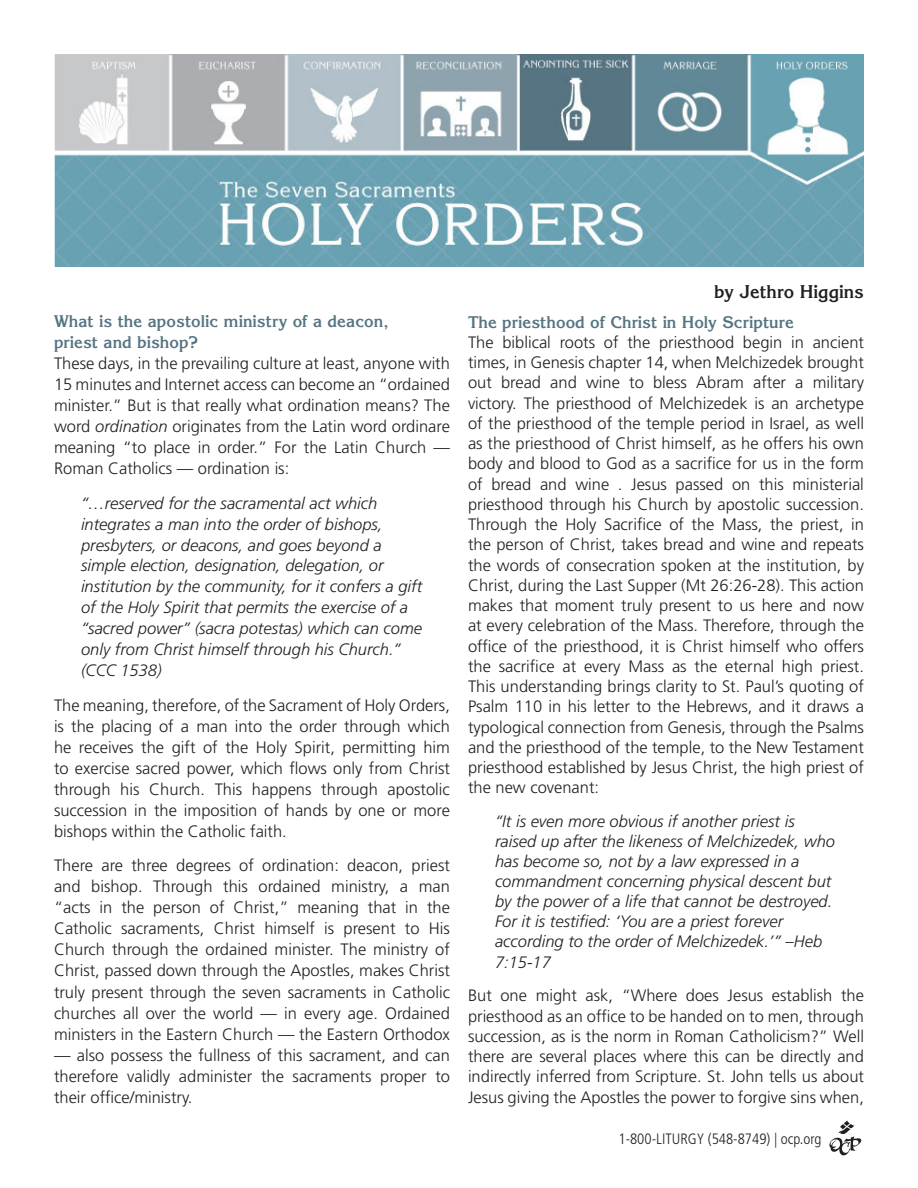
<style>
.page{position:relative;width:918px;height:1188px;background:#fff}
.page>*{position:absolute;margin:0;border:0;box-sizing:border-box;transform-origin:0 0}
.t1{font:700 18px "Korinna Std";color:#231f20}
.t2{font:300 16.5px/20.2px "Frutiger LT Std";color:#231f20;text-align:justify}
.t3{font:italic 300 16.5px/20.9px "Frutiger LT Std";color:#231f20}
.t4{font:700 16.5px/21px "Korinna Std";color:#557482}
.t5{font:300 condensed 15px "Frutiger LT Std";color:#231f20}
.s1{font-style:italic}
</style>
<div class="page">
<img style="left:829px;top:1120px;width:33px;height:36px">
<img style="left:54px;top:54px;width:810px;height:212px">
<p class="t4" style="left:54px;top:311px;width:336px">What is the apostolic ministry of a deacon, priest and bishop?</p>
<p class="t2" style="left:54px;top:353px;width:398px;line-height:21px">These days, in the prevailing culture at least, anyone with 15 minutes and Internet access can become an “ordained minister.” But is that really what ordination means? The word <span class="s1">ordination</span> originates from the Latin word ordinare meaning “to place in order.” For the Latin Church — Roman Catholics — ordination is:</p>
<p class="t3" style="left:81px;top:493px;width:343px">“…reserved for the sacramental act which integrates a man into the order of bishops, presbyters, or deacons, and goes beyond a simple election, designation, delegation, or institution by the community, for it confers a gift of the Holy Spirit that permits the exercise of a “sacred power” (sacra potestas) which can come only from Christ himself through his Church.” (CCC 1538)</p>
<p class="t2" style="left:54px;top:695px;width:398px;line-height:21px">The meaning, therefore, of the Sacrament of Holy Orders, is the placing of a man into the order through which he receives the gift of the Holy Spirit, permitting him to exercise sacred power, which flows only from Christ through his Church. This happens through apostolic succession in the imposition of hands by one or more bishops within the Catholic faith.</p>
<p class="t2" style="left:54px;top:855px;width:398px;line-height:21px">There are three degrees of ordination: deacon, priest and bishop. Through this ordained ministry, a man “acts in the person of Christ,” meaning that in the Catholic sacraments, Christ himself is present to His Church through the ordained minister. The ministry of Christ, passed down through the Apostles, makes Christ truly present through the seven sacraments in Catholic churches all over the world — in every age. Ordained ministers in the Eastern Church — the Eastern Orthodox</p>
<p class="t2" style="left:54px;top:1045px;width:398px;line-height:21px">— also possess the fullness of this sacrament, and can therefore validly administer the sacraments proper to their office/ministry.</p>
<p class="t1" style="left:714px;top:280px;width:151px">by Jethro Higgins</p>
<p class="t4" style="left:468px;top:311px;width:327px">The priesthood of Christ in Holy Scripture</p>
<p class="t2" style="left:468px;top:332px;width:398px">The biblical roots of the priesthood begin in ancient times, in Genesis chapter 14, when Melchizedek brought out bread and wine to bless Abram after a military victory. The priesthood of Melchizedek is an archetype of the priesthood of the temple period in Israel, as well as the priesthood of Christ himself, as he offers his own body and blood to God as a sacrifice for us in the form of bread and wine . Jesus passed on this ministerial priesthood through his Church by apostolic succession.<br>Through the Holy Sacrifice of the Mass, the priest, in the person of Christ, takes bread and wine and repeats the words of consecration spoken at the institution, by Christ, during the Last Supper (Mt 26:26-28). This action makes that moment truly present to us here and now at every celebration of the Mass. Therefore, through the office of the priesthood, it is Christ himself who offers the sacrifice at every Mass as the eternal high priest.<br>This understanding brings clarity to St. Paul’s quoting of Psalm 110 in his letter to the Hebrews, and it draws a typological connection from Genesis, through the Psalms and the priesthood of the temple, to the New Testament priesthood established by Jesus Christ, the high priest of the new covenant:</p>
<p class="t3" style="left:495px;top:811px;width:342px;line-height:20.1px">“It is even more obvious if another priest is raised up after the likeness of Melchizedek, who has become so, not by a law expressed in a commandment concerning physical descent but by the power of a life that cannot be destroyed.<br>For it is testified: ‘You are a priest forever according to the order of Melchizedek.’” –Heb 7:15-17</p>
<p class="t2" style="left:468px;top:986px;width:398px">But one might ask, “Where does Jesus establish the priesthood as an office to be handed on to men, through succession, as is the norm in Roman Catholicism?” Well there are several places where this can be directly and indirectly inferred from Scripture. St. John tells us about Jesus giving the Apostles the power to forgive sins when,</p>
<p class="t5" style="left:618px;top:1131px;width:205px">1-800-LITURGY (548-8749) | ocp.org</p>
</div>
